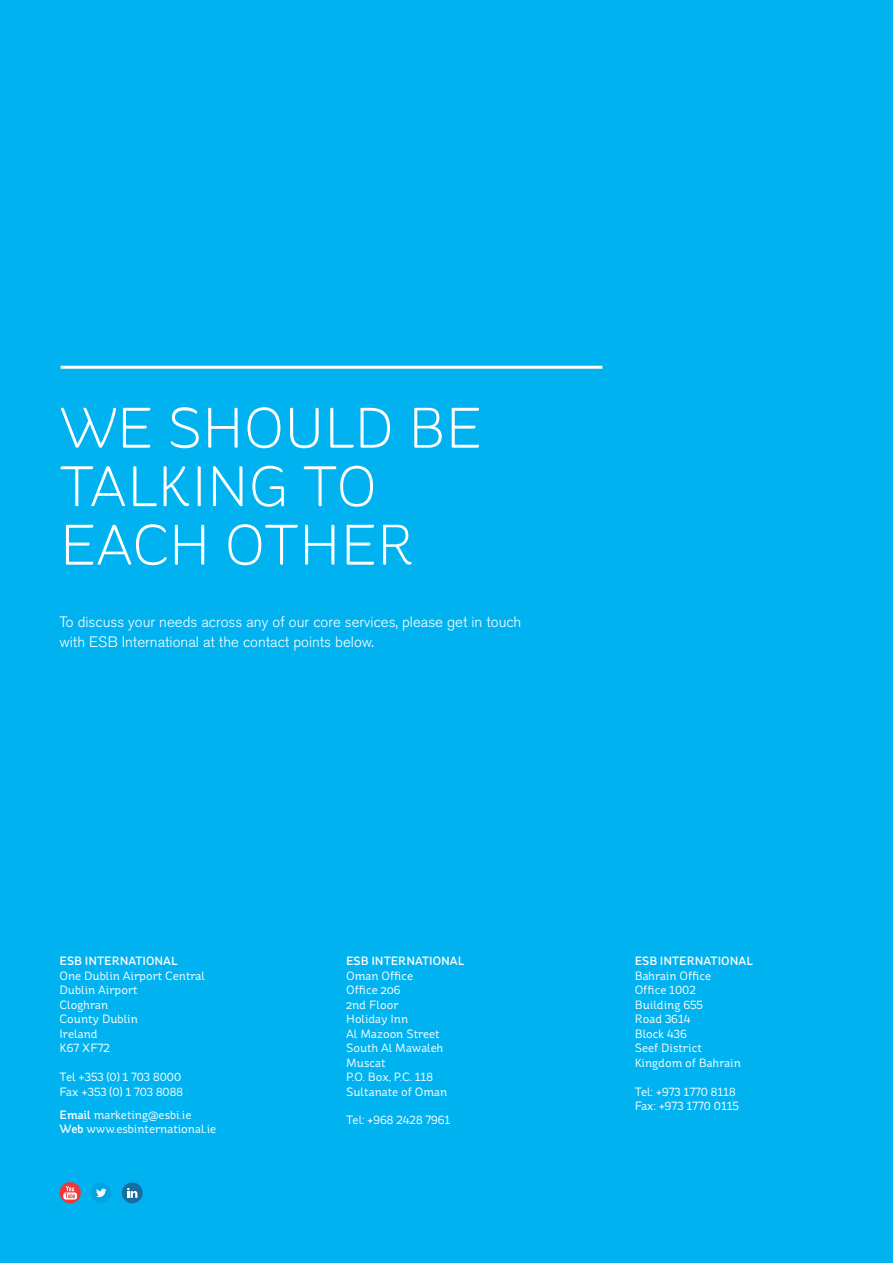
<style>
.page{position:relative;width:893px;height:1263px;background:#00b3f0}
.page>*{position:absolute;margin:0;border:0;box-sizing:border-box;transform-origin:0 0}
.t1{font:300 57px/58.5px "St Ryde";letter-spacing:-.01em;color:#fff}
.t2{font:300 15px/20.2px "Akzidenz Grotesk BE";color:#fff}
.t3{font:12px/14.4px "St Ryde";color:#fff}
.t4{font:500 12px "St Ryde";color:#fff}
.s1{font-weight:500}
</style>
<div class="page">
<hr style="left:61px;top:366px;width:541px;height:3px;background:#fff">
<div style="left:91px;top:1182px;width:21px;height:21px;background:#00a4e0;border-radius:50%"></div>
<div style="left:122px;top:1182px;width:21px;height:21px;background:#166e9e;border-radius:50%"></div>
<svg style="left:96px;top:1189px;width:10px;height:8px"></svg>
<svg style="left:127px;top:1188px;width:10px;height:10px"></svg>
<svg style="left:60px;top:1182px;width:21px;height:21px"></svg>
<svg style="left:63px;top:1186px;width:14px;height:13px"></svg>
<h1 class="t1" style="left:60px;top:399px;width:424px">WE SHOULD BE<br>TALKING TO<br>EACH OTHER</h1>
<p class="t2" style="left:60px;top:612px;width:463px">To discuss your needs across any of our core services, please get in touch with ESB International at the contact points below.</p>
<p class="t4" style="left:60px;top:954px;width:120px">ESB INTERNATIONAL</p>
<p class="t3" style="left:60px;top:968px;width:147px">One Dublin Airport Central<br>Dublin Airport<br>Cloghran<br>County Dublin<br>Ireland<br>K67 XF72</p>
<p class="t3" style="left:60px;top:1070px;width:125px">Tel +353 (0) 1 703 8000<br>Fax +353 (0) 1 703 8088</p>
<p class="t3" style="left:60px;top:1107px;width:158px"><span class="s1">Email</span> marketing@esbi.ie<br><span class="s1">Web</span> www.esbinternational.ie</p>
<p class="t4" style="left:346px;top:954px;width:120px">ESB INTERNATIONAL</p>
<p class="t3" style="left:346px;top:968px;width:103px">Oman Office<br>Office 206<br>2nd Floor<br>Holiday Inn<br>Al Mazoon Street<br>South Al Mawaleh<br>Muscat<br>P.O. Box, P.C. 118<br>Sultanate of Oman</p>
<p class="t3" style="left:346px;top:1113px;width:106px">Tel: +968 2428 7961</p>
<p class="t4" style="left:635px;top:954px;width:120px">ESB INTERNATIONAL</p>
<p class="t3" style="left:635px;top:968px;width:108px">Bahrain Office<br>Office 1002<br>Building 655<br>Road 3614<br>Block 436<br>Seef District<br>Kingdom of Bahrain</p>
<p class="t3" style="left:635px;top:1084px;width:106px">Tel: +973 1770 8118<br>Fax: +973 1770 0115</p>
</div>
